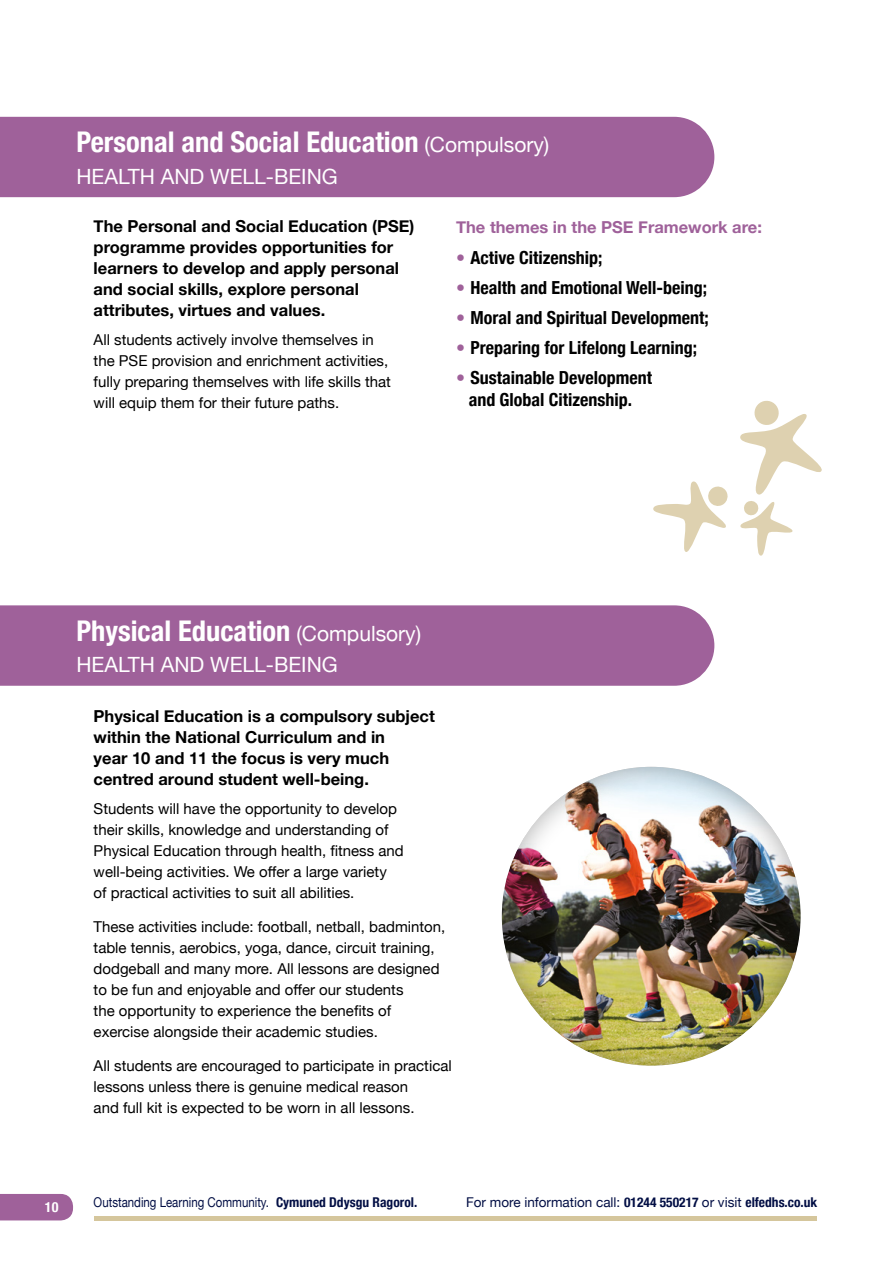
<style>
.page{position:relative;width:893px;height:1263px;background:#fff}
.page>*{position:absolute;margin:0;border:0;box-sizing:border-box;transform-origin:0 0}
.t1{font:700 condensed 28.5px "Helvetica Neue";color:#fff}
.t2{font:21px "Helvetica Neue";color:#fff}
.t3{font:700 condensed 18px/21.6px "Helvetica Neue";color:#000;text-align:center}
.t4{font:700 16.5px/21px "Helvetica Neue";color:#000}
.t5{font:700 16.5px "Helvetica Neue";color:#9f619a}
.t6{font:15px/21px "Helvetica Neue";color:#000}
.t7{font:700 condensed 14.1px "Helvetica Neue";color:#fff}
.t8{font:13.5px "Helvetica Neue";color:#020e44}
.t9{font:13.5px "Helvetica Neue";color:#020e44;scale:.85 1}
.s1{font-weight:400;font-stretch:normal;font-size:21px}
.s2{color:#9f619a}
.s3{font-weight:700;font-stretch:condensed}
</style>
<div class="page">
<div style="left:0;top:605px;width:714px;height:81px;background:#9f619a"></div>
<div style="left:490px;top:756px;width:325px;height:311px;background:#000;opacity:.35"></div>
<div style="left:0;top:117px;width:714px;height:80px;background:#9f619a"></div>
<svg style="left:653px;top:481px;width:75px;height:71px"></svg>
<svg style="left:740px;top:400px;width:82px;height:156px"></svg>
<div style="left:0;top:1194px;width:73px;height:26px;background:#9f619a"></div>
<hr style="left:94px;top:1216px;width:723px;height:4px;background:#d5c69c">
<h1 class="t1" style="left:76px;top:118px;width:474px">Personal and Social Education <span class="s1">(Compulsory)</span></h1>
<h2 class="t2" style="left:76px;top:161px;width:263px">HEALTH AND WELL-BEING</h2>
<p class="t4" style="left:94px;top:216px;width:322px">The Personal and Social Education (PSE) programme provides opportunities for learners to develop and apply personal and social skills, explore personal attributes, virtues and values.</p>
<p class="t6" style="left:94px;top:330px;width:299px">All students actively involve themselves in the PSE provision and enrichment activities, fully preparing themselves with life skills that will equip them for their future paths.</p>
<p class="t5" style="left:456px;top:215px;width:307px">The themes in the PSE Framework are:</p>
<p class="t3" style="left:456px;top:245px;width:148px"><span class="s2">•</span> Active Citizenship;</p>
<p class="t3" style="left:456px;top:275px;width:253px"><span class="s2">•</span> Health and Emotional Well-being;</p>
<p class="t3" style="left:456px;top:305px;width:254px"><span class="s2">•</span> Moral and Spiritual Development;</p>
<p class="t3" style="left:456px;top:335px;width:243px"><span class="s2">•</span> Preparing for Lifelong Learning;</p>
<p class="t3" style="left:456px;top:365px;width:197px"><span class="s2">•</span> Sustainable Development and Global Citizenship.</p>
<h1 class="t1" style="left:76px;top:607px;width:346px">Physical Education <span class="s1">(Compulsory)</span></h1>
<h2 class="t2" style="left:76px;top:649px;width:263px">HEALTH AND WELL-BEING</h2>
<p class="t4" style="left:94px;top:706px;width:343px">Physical Education is a compulsory subject within the National Curriculum and in<br>year 10 and 11 the focus is very much centred around student well-being.</p>
<p class="t6" style="left:94px;top:799px;width:312px">Students will have the opportunity to develop their skills, knowledge and understanding of Physical Education through health, fitness and well-being activities. We offer a large variety<br>of practical activities to suit all abilities.</p>
<p class="t6" style="left:94px;top:917px;width:353px">These activities include: football, netball, badminton, table tennis, aerobics, yoga, dance, circuit training, dodgeball and many more. All lessons are designed to be fun and enjoyable and offer our students<br>the opportunity to experience the benefits of exercise alongside their academic studies.</p>
<p class="t6" style="left:94px;top:1056px;width:360px">All students are encouraged to participate in practical lessons unless there is genuine medical reason<br>and full kit is expected to be worn in all lessons.</p>
<p class="t7" style="left:45px;top:1195px;width:15px">10</p>
<p class="t9" style="left:94px;top:1192px;width:382px">Outstanding Learning Community. <span class="s3">Cymuned Ddysgu Ragorol.</span></p>
<p class="t8" style="left:466px;top:1192px;width:353px">For more information call: <span class="s3">01244 550217</span> or visit <span class="s3">elfedhs.co.uk</span></p>
</div>
